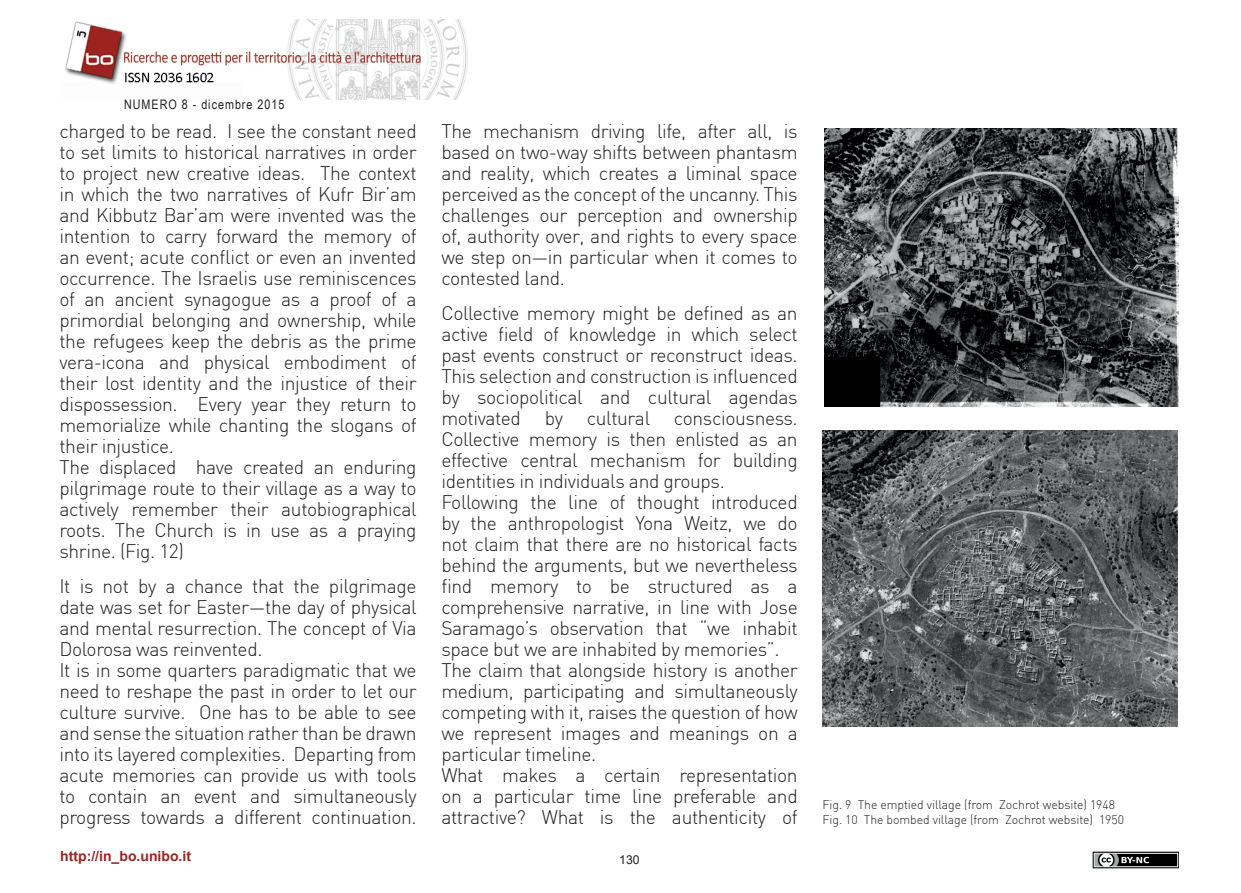
<style>
.page{position:relative;width:1241px;height:893px;background:#fff}
.page>*{position:absolute;margin:0;border:0;box-sizing:border-box;transform-origin:0 0}
.t1{font:300 19.25px/21px "DIN";letter-spacing:-.02em;color:#231f20}
.t2{font:700 14px "Arial";color:#9c231f}
.t3{font:13.12px "Arial Narrow";letter-spacing:.075em;color:#231f20}
.t4{font:300 12.25px/15.8px "DIN";letter-spacing:-.005em;color:#231f20}
.t5{font:12.25px "Arial";color:#231f20}
</style>
<div class="page">
<img style="left:65px;top:19px;width:403px;height:80px">
<img style="left:1092px;top:851px;width:86px;height:17px">
<img style="left:824px;top:128px;width:354px;height:279px">
<img style="left:822px;top:431px;width:354px;height:296px">
<p class="t3" style="left:124px;top:95px;width:162px">NUMERO 8 - dicembre 2015</p>
<p class="t1" style="left:59px;top:120px;width:359px">charged to be read. I see the constant need to set limits to historical narratives in order to project new creative ideas. The context in which the two narratives of Kufr Bir’am and Kibbutz Bar’am were invented was the intention to carry forward the memory of an event; acute conflict or even an invented occurrence. The Israelis use reminiscences of an ancient synagogue as a proof of a primordial belonging and ownership, while the refugees keep the debris as the prime vera-icona and physical embodiment of their lost identity and the injustice of their dispossession. Every year they return to memorialize while chanting the slogans of their injustice.<br>The displaced have created an enduring pilgrimage route to their village as a way to actively remember their autobiographical roots. The Church is in use as a praying shrine. (Fig. 12)</p>
<p class="t1" style="left:59px;top:576px;width:359px">It is not by a chance that the pilgrimage date was set for Easter—the day of physical and mental resurrection. The concept of Via Dolorosa was reinvented.<br>It is in some quarters paradigmatic that we need to reshape the past in order to let our culture survive. One has to be able to see and sense the situation rather than be drawn into its layered complexities. Departing from acute memories can provide us with tools to contain an event and simultaneously progress towards a different continuation.</p>
<p class="t2" style="left:60px;top:847px;width:132px">http://in_bo.unibo.it</p>
<p class="t1" style="left:441px;top:120px;width:358px;text-align:justify">The mechanism driving life, after all, is based on two-way shifts between phantasm and reality, which creates a liminal space perceived as the concept of the uncanny. This challenges our perception and ownership of, authority over, and rights to every space we step on—in particular when it comes to contested land.</p>
<p class="t1" style="left:441px;top:303px;width:358px">Collective memory might be defined as an active field of knowledge in which select past events construct or reconstruct ideas.<br>This selection and construction is influenced by sociopolitical and cultural agendas motivated by cultural consciousness.<br>Collective memory is then enlisted as an effective central mechanism for building identities in individuals and groups.<br>Following the line of thought introduced by the anthropologist Yona Weitz, we do not claim that there are no historical facts behind the arguments, but we nevertheless find memory to be structured as a comprehensive narrative, in line with Jose Saramago’s observation that “we inhabit space but we are inhabited by memories”.<br>The claim that alongside history is another medium, participating and simultaneously competing with it, raises the question of how we represent images and meanings on a particular timeline.<br>What makes a certain representation on a particular time line preferable and attractive? What is the authenticity of</p>
<p class="t5" style="left:619px;top:851px;width:22px">130</p>
<p class="t4" style="left:822px;top:796px;width:303px">Fig. 9 The emptied village (from Zochrot website) 1948<br>Fig. 10 The bombed village (from Zochrot website) 1950</p>
</div>
